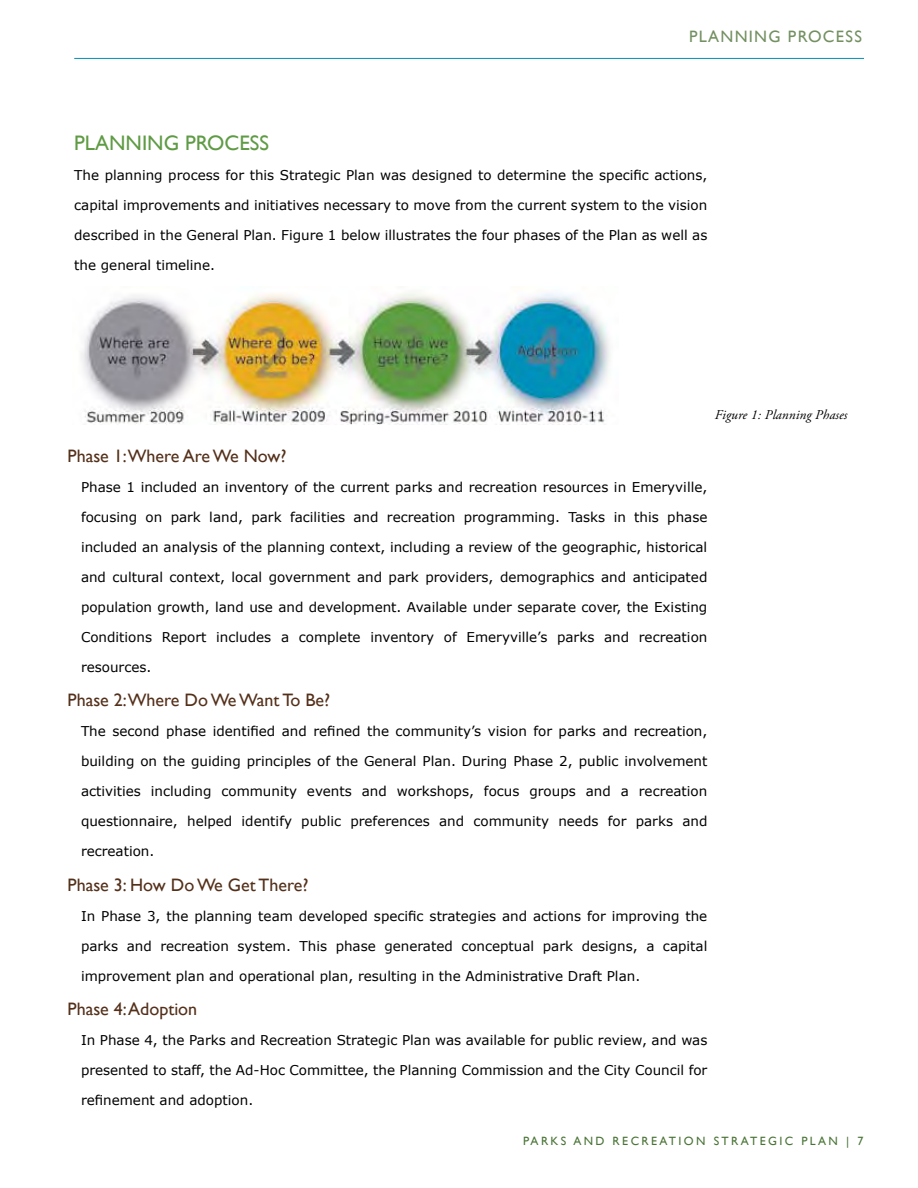
<style>
.page{position:relative;width:918px;height:1188px;background:#fff}
.page>*{position:absolute;margin:0;border:0;box-sizing:border-box;transform-origin:0 0}
.t1{font:21px "Gill Sans";color:#5f9b44}
.t2{font:18px "Gill Sans";color:#54301a}
.t3{font:16.5px "Gill Sans";letter-spacing:.08em;color:#739061}
.t4{font:13.5px "Verdana";color:#000}
.t5{font:italic 13.5px "Adobe Garamond Pro";letter-spacing:.01em;color:#000}
.t6{font:12px "Gill Sans";letter-spacing:.2em;color:#4a7436}
</style>
<div class="page">
<img style="left:81px;top:292px;width:529px;height:133px">
<hr style="left:74px;top:58px;width:790px;height:1px;background:#0090b8">
<p class="t3" style="left:689px;top:27px;width:13px">plann</p>
<p class="t3" style="left:749px;top:27px;width:12px">ing</p>
<p class="t3" style="left:788px;top:27px;width:62px">pr ocess</p>
<h1 class="t1" style="left:74px;top:130px;width:196px">PLANNING PROCESS</h1>
<p class="t4" style="left:74px;top:166px;width:635px">The planning process for this Strategic Plan was designed to determine the specific actions,</p>
<p class="t4" style="left:74px;top:196px;width:635px">capital improvements and initiatives necessary to move from the current system to the vision</p>
<p class="t4" style="left:74px;top:226px;width:635px">described in the General Plan. Figure 1 below illustrates the four phases of the Plan as well as</p>
<p class="t4" style="left:74px;top:256px;width:142px">the general timeline.</p>
<p class="t5" style="left:715px;top:407px;width:134px">Figure 1: Planning Phases</p>
<h2 class="t2" style="left:68px;top:445px;width:220px">Phase 1:Where Are We Now?</h2>
<p class="t4" style="left:81px;top:478px;width:628px">Phase 1 included an inventory of the current parks and recreation resources in Emeryville,</p>
<p class="t4" style="left:81px;top:508px;width:628px">focusing on park land, park facilities and recreation programming. Tasks in this phase</p>
<p class="t4" style="left:81px;top:538px;width:628px">included an analysis of the planning context, including a review of the geographic, historical</p>
<p class="t4" style="left:81px;top:568px;width:628px">and cultural context, local government and park providers, demographics and anticipated</p>
<p class="t4" style="left:81px;top:598px;width:628px">population growth, land use and development. Available under separate cover, the Existing</p>
<p class="t4" style="left:81px;top:628px;width:628px">Conditions Report includes a complete inventory of Emeryville’s parks and recreation</p>
<p class="t4" style="left:81px;top:658px;width:72px">resources.</p>
<h2 class="t2" style="left:68px;top:690px;width:264px">Phase 2:Where Do We Want To Be?</h2>
<p class="t4" style="left:81px;top:723px;width:628px">The second phase identified and refined the community’s vision for parks and recreation,</p>
<p class="t4" style="left:81px;top:753px;width:628px">building on the guiding principles of the General Plan. During Phase 2, public involvement</p>
<p class="t4" style="left:81px;top:783px;width:628px">activities including community events and workshops, focus groups and a recreation</p>
<p class="t4" style="left:81px;top:813px;width:628px">questionnaire, helped identify public preferences and community needs for parks and</p>
<p class="t4" style="left:81px;top:843px;width:75px">recreation.</p>
<h2 class="t2" style="left:68px;top:874px;width:242px">Phase 3: How Do We Get There?</h2>
<p class="t4" style="left:81px;top:907px;width:628px">In Phase 3, the planning team developed specific strategies and actions for improving the</p>
<p class="t4" style="left:81px;top:937px;width:628px">parks and recreation system. This phase generated conceptual park designs, a capital</p>
<p class="t4" style="left:81px;top:967px;width:561px">improvement plan and operational plan, resulting in the Administrative Draft Plan.</p>
<h2 class="t2" style="left:68px;top:999px;width:131px">Phase 4: Adoption</h2>
<p class="t4" style="left:81px;top:1032px;width:628px">In Phase 4, the Parks and Recreation Strategic Plan was available for public review, and was</p>
<p class="t4" style="left:81px;top:1062px;width:628px">presented to staff, the Ad-Hoc Committee, the Planning Commission and the City Council for</p>
<p class="t4" style="left:81px;top:1092px;width:174px">refinement and adoption.</p>
<p class="t6" style="left:523px;top:1134px;width:10px">parks</p>
<p class="t6" style="left:573px;top:1134px;width:4px">and</p>
<p class="t6" style="left:613px;top:1134px;width:23px">recr</p>
<p class="t6" style="left:651px;top:1134px;width:65px">eat ion strat</p>
<p class="t6" style="left:760px;top:1134px;width:45px">eg ic plan</p>
<p class="t6" style="left:846px;top:1134px;width:19px">| 7</p>
</div>
